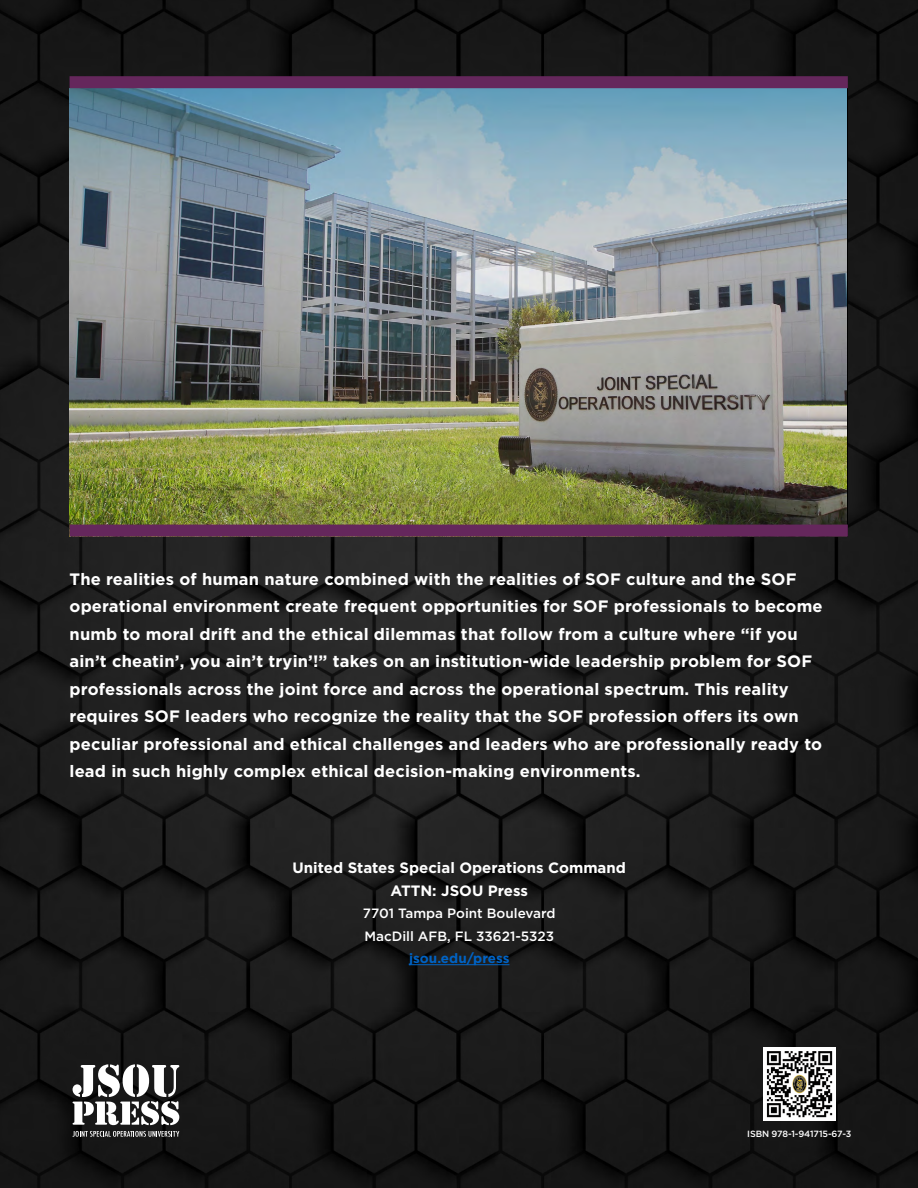
<style>
.page{position:relative;width:918px;height:1188px;background:#fff}
.page>*{position:absolute;margin:0;border:0;box-sizing:border-box;transform-origin:0 0}
.Figure_description{font:700 16.5px/27.5px "Gotham";letter-spacing:.01em;color:#fff}
.Figure_description-2{font:700 15px/22.5px "Gotham";color:#fff;text-align:center}
.Figure_description-3{font:500 13.5px/22.5px "Gotham";color:#fff}
.Figure_description-4{font:700 13.5px "Gotham";color:#0063c5}
.Figure_description-5{font:500 9px "Gotham";letter-spacing:-.01em;color:#fff}
</style>
<div class="page">
<img style="left:0;top:0;width:918px;height:1188px">
<hr style="left:409px;top:964px;width:100px;height:1px;background:#0063c5">
<svg style="left:73px;top:1064px;width:106px;height:61px"></svg>
<svg style="left:73px;top:1131px;width:106px;height:6px"></svg>
<img style="left:70px;top:88px;width:776px;height:437px">
<img style="left:763px;top:1048px;width:73px;height:72px">
<div style="left:70px;top:76px;width:778px;height:12px;background:#65275c"></div>
<div style="left:70px;top:525px;width:778px;height:12px;background:#65275c"></div>
<p class="Figure_description" style="left:70px;top:565px;width:755px">The realities of human nature combined with the realities of SOF culture and the SOF operational environment create frequent opportunities for SOF professionals to become numb to moral drift and the ethical dilemmas that follow from a culture where “if you ain’t cheatin’, you ain’t tryin’!” takes on an institution-wide leadership problem for SOF professionals across the joint force and across the operational spectrum. This reality requires SOF leaders who recognize the reality that the SOF profession offers its own peculiar professional and ethical challenges and leaders who are professionally ready to lead in such highly complex ethical decision-making environments.</p>
<p class="Figure_description-2" style="left:293px;top:857px;width:335px">United States Special Operations Command<br>ATTN: JSOU Press</p>
<p class="Figure_description-3" style="left:363px;top:902px;width:194px">7701 Tampa Point Boulevard<br>MacDill AFB, FL 33621-5323</p>
<p class="Figure_description-4" style="left:409px;top:950px;width:102px">jsou.edu/press</p>
<p class="Figure_description-5" style="left:747px;top:1128px;width:106px">ISBN 978-1-941715-67-3</p>
</div>
